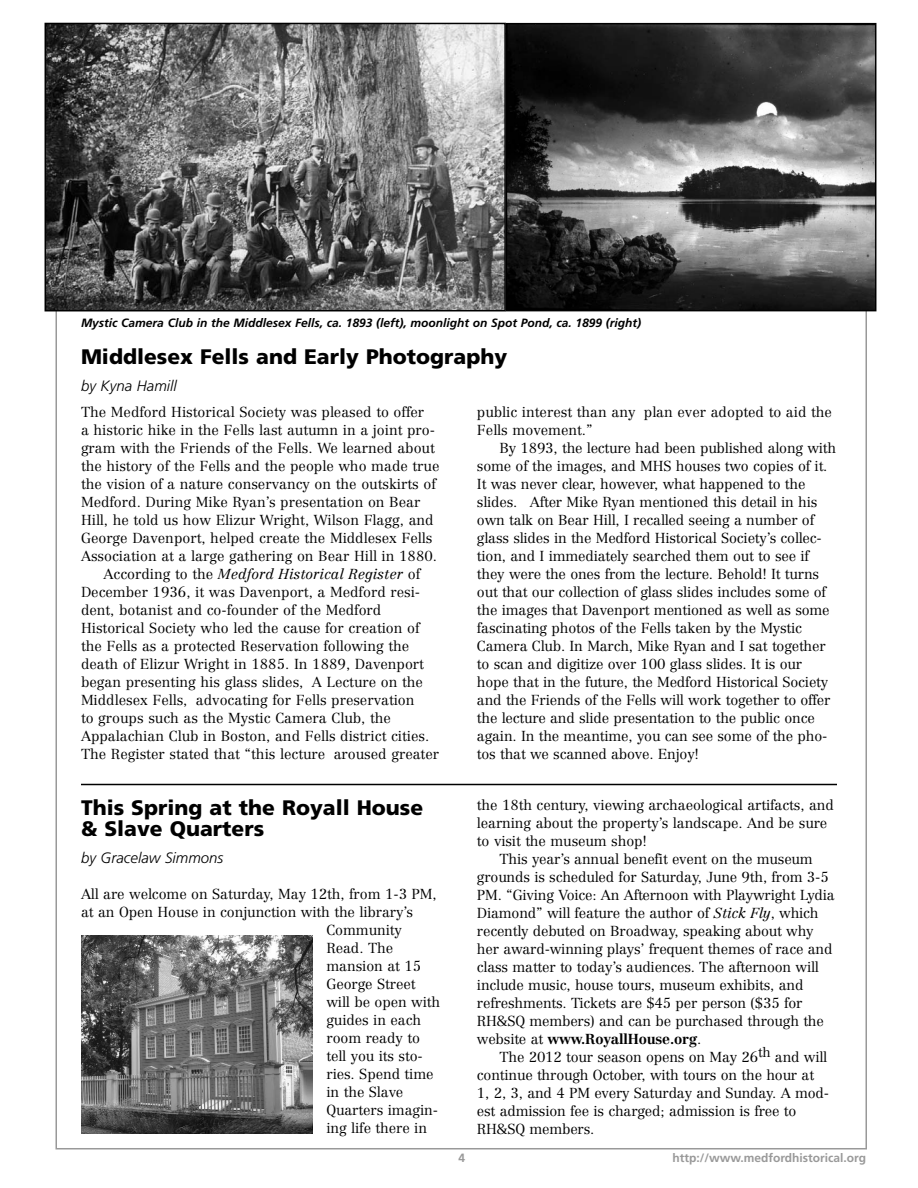
<style>
.page{position:relative;width:918px;height:1188px;background:#fff}
.page>*{position:absolute;margin:0;border:0;box-sizing:border-box;transform-origin:0 0}
.t1{font:900 21px/21px "Frutiger";color:#000}
.t2{font:italic 300 15px "Frutiger";color:#000}
.t3{font:300 14.25px/18px "Centennial";letter-spacing:-.01em;color:#000}
.t4{font:italic 300 14.25px "Centennial";color:#000}
.t5{font:italic 700 12px "Frutiger";color:#000}
.t6{font:700 12px "Frutiger";color:#999}
.s1{font-style:normal}
.s2{font-style:italic}
.s3{font-weight:700}
</style>
<div class="page">
<img style="left:509px;top:26px;width:364px;height:282px">
<div style="left:506px;top:23px;width:370px;height:288px;border:2px solid #000"></div>
<img style="left:48px;top:26px;width:455px;height:282px">
<div style="left:45px;top:23px;width:461px;height:288px;border:2px solid #000"></div>
<img style="left:81px;top:936px;width:232px;height:198px">
<hr style="left:81px;top:784px;width:756px;height:1px;background:#000">
<p class="t5" style="left:81px;top:316px;width:562px">Mystic Camera Club in the Middlesex Fells, ca. 1893 (left), moonlight on Spot Pond, ca. 1899 (right)</p>
<h1 class="t1" style="left:81px;top:345px;width:428px">Middlesex Fells and Early Photography</h1>
<p class="t2" style="left:81px;top:377px;width:97px">by Kyna Hamill</p>
<p class="t3" style="left:81px;top:403px;width:345px">The Medford Historical Society was pleased to offer</p>
<p class="t3" style="left:81px;top:421px;width:356px">a historic hike in the Fells last autumn in a joint pro-</p>
<p class="t3" style="left:81px;top:439px;width:355px">gram with the Friends of the Fells. We learned about</p>
<p class="t3" style="left:81px;top:457px;width:360px">the history of the Fells and the people who made true</p>
<p class="t3" style="left:81px;top:475px;width:356px">the vision of a nature conservancy on the outskirts of</p>
<p class="t3" style="left:81px;top:493px;width:341px">Medford. During Mike Ryan’s presentation on Bear</p>
<p class="t3" style="left:81px;top:511px;width:354px">Hill, he told us how Elizur Wright, Wilson Flagg, and</p>
<p class="t3" style="left:81px;top:529px;width:353px">George Davenport, helped create the Middlesex Fells</p>
<p class="t3" style="left:81px;top:547px;width:358px">Association at a large gathering on Bear Hill in 1880.</p>
<p class="t4" style="left:103px;top:565px;width:318px"><span class="s1">According to the</span> Medford Historical Register <span class="s1">of</span></p>
<p class="t3" style="left:81px;top:583px;width:341px">December 1936, it was Davenport, a Medford resi-</p>
<p class="t3" style="left:81px;top:601px;width:302px">dent, botanist and co-founder of the Medford</p>
<p class="t3" style="left:81px;top:619px;width:340px">Historical Society who led the cause for creation of</p>
<p class="t3" style="left:81px;top:637px;width:330px">the Fells as a protected Reservation following the</p>
<p class="t3" style="left:81px;top:655px;width:345px">death of Elizur Wright in 1885. In 1889, Davenport</p>
<p class="t3" style="left:81px;top:673px;width:343px">began presenting his glass slides, A Lecture on the</p>
<p class="t3" style="left:81px;top:691px;width:335px">Middlesex Fells, advocating for Fells preservation</p>
<p class="t3" style="left:81px;top:709px;width:312px">to groups such as the Mystic Camera Club, the</p>
<p class="t3" style="left:81px;top:727px;width:350px">Appalachian Club in Boston, and Fells district cities.</p>
<p class="t3" style="left:81px;top:745px;width:360px">The Register stated that “this lecture aroused greater</p>
<h1 class="t1" style="left:81px;top:797px;width:344px">This Spring at the Royall House &amp; Slave Quarters</h1>
<p class="t2" style="left:81px;top:849px;width:144px">by Gracelaw Simmons</p>
<p class="t3" style="left:81px;top:885px;width:357px">All are welcome on Saturday, May 12th, from 1-3 PM,</p>
<p class="t3" style="left:81px;top:903px;width:334px">at an Open House in conjunction with the library’s</p>
<p class="t3" style="left:326px;top:921px;width:77px">Community</p>
<p class="t3" style="left:326px;top:939px;width:68px">Read. The</p>
<p class="t3" style="left:326px;top:957px;width:96px">mansion at 15</p>
<p class="t3" style="left:326px;top:975px;width:91px">George Street</p>
<p class="t3" style="left:326px;top:993px;width:115px">will be open with</p>
<p class="t3" style="left:326px;top:1011px;width:96px">guides in each</p>
<p class="t3" style="left:326px;top:1029px;width:95px">room ready to</p>
<p class="t3" style="left:326px;top:1047px;width:98px">tell you its sto-</p>
<p class="t3" style="left:326px;top:1065px;width:109px">ries. Spend time</p>
<p class="t3" style="left:326px;top:1083px;width:78px">in the Slave</p>
<p class="t3" style="left:326px;top:1101px;width:113px">Quarters imagin-</p>
<p class="t3" style="left:326px;top:1119px;width:102px">ing life there in</p>
<p class="t3" style="left:477px;top:403px;width:357px">public interest than any plan ever adopted to aid the<br>Fells movement.”</p>
<p class="t3" style="left:477px;top:439px;width:361px;text-indent:22px">By 1893, the lecture had been published along with some of the images, and MHS houses two copies of it.<br>It was never clear, however, what happened to the slides. After Mike Ryan mentioned this detail in his own talk on Bear Hill, I recalled seeing a number of glass slides in the Medford Historical Society’s collec&shy;tion, and I immediately searched them out to see if they were the ones from the lecture. Behold! It turns out that our collection of glass slides includes some of the images that Davenport mentioned as well as some fascinating photos of the Fells taken by the Mystic Camera Club. In March, Mike Ryan and I sat together to scan and digitize over 100 glass slides. It is our hope that in the future, the Medford Historical Society and the Friends of the Fells will work together to offer the lecture and slide presentation to the public once again. In the meantime, you can see some of the pho&shy;tos that we scanned above. Enjoy!</p>
<p class="t3" style="left:477px;top:796px;width:358px">the 18th century, viewing archaeological artifacts, and learning about the property’s landscape. And be sure to visit the museum shop!</p>
<p class="t3" style="left:477px;top:850px;width:359px;text-indent:22px">This year’s annual benefit event on the museum grounds is scheduled for Saturday, June 9th, from 3-5<br>PM. “Giving Voice: An Afternoon with Playwright Lydia Diamond” will feature the author of <span class="s2">Stick Fly</span>, which recently debuted on Broadway, speaking about why her award-winning plays’ frequent themes of race and class matter to today’s audiences. The afternoon will include music, house tours, museum exhibits, and refreshments. Tickets are $45 per person ($35 for RH&amp;SQ members) and can be purchased through the website at <span class="s3">www.RoyallHouse.org</span>.</p>
<p class="t3" style="left:477px;top:1048px;width:354px;text-indent:23px">The 2012 tour season opens on May 26<sup>th</sup> and will continue through October, with tours on the hour at 1, 2, 3, and 4 PM every Saturday and Sunday. A mod&shy;est admission fee is charged; admission is free to RH&amp;SQ members.</p>
<p class="t6" style="left:459px;top:1151px;width:8px">4</p>
<p class="t6" style="left:673px;top:1151px;width:195px">http://www.medfordhistorical.org</p>
</div>
